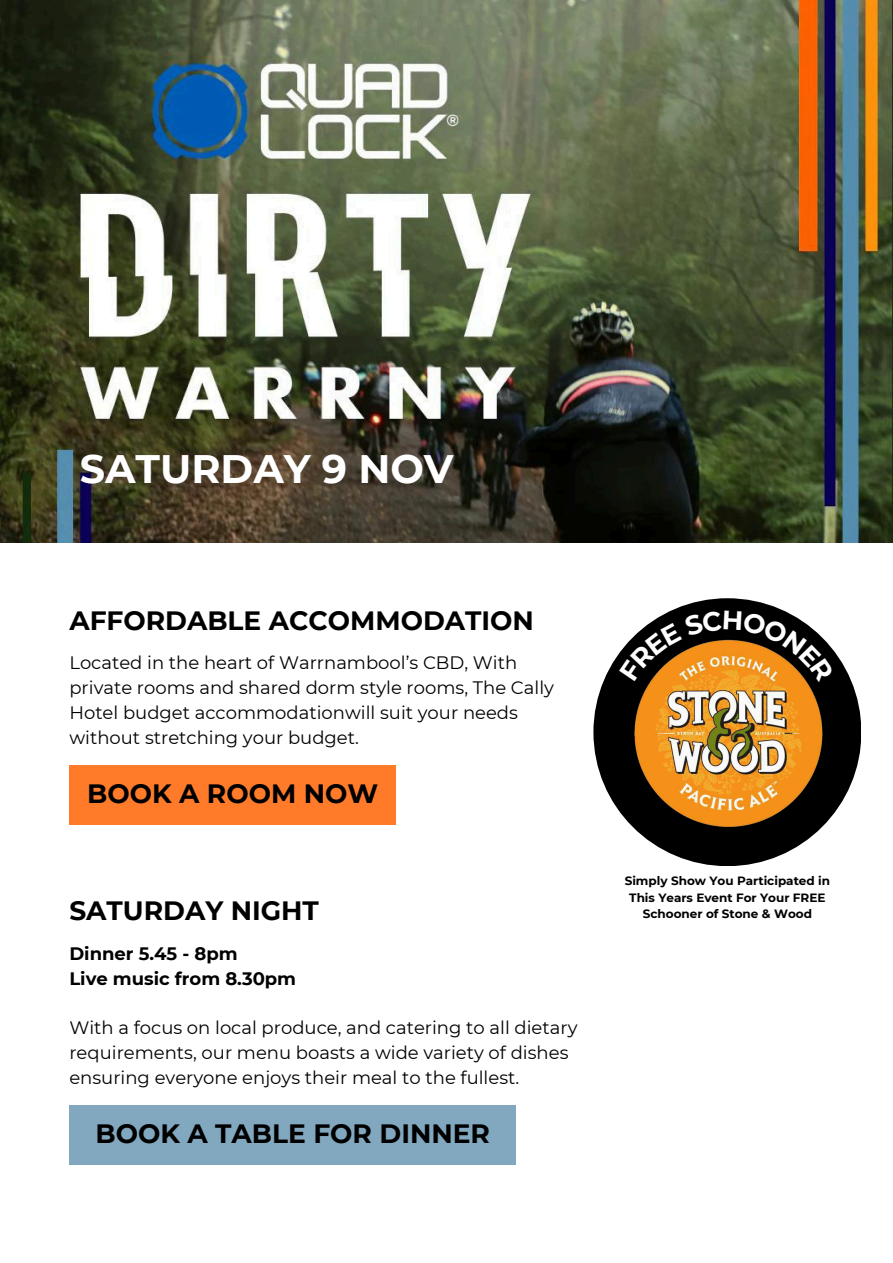
<style>
.page{position:relative;width:893px;height:1263px;background:#fff}
.page>*{position:absolute;margin:0;border:0;box-sizing:border-box;transform-origin:0 0}
.t1{font:700 39.67px "Montserrat";color:#fff}
.t2{font:700 26.47px "Montserrat";color:#000}
.t3{font:18px/24.8px "Montserrat";color:#000}
.t4{font:700 18px/24.8px "Montserrat";color:#000}
.t5{font:700 12px/16.4px "Montserrat";color:#000;text-align:center}
</style>
<div class="page">
<img style="left:0;top:0;width:893px;height:542px">
<div style="left:593px;top:598px;width:268px;height:268px;background:#000;border-radius:50%"></div>
<img style="left:626px;top:683px;width:201px;height:152px">
<div style="left:69px;top:765px;width:327px;height:59px;background:#ff7b29"></div>
<div style="left:69px;top:1105px;width:447px;height:60px;background:#81a8bf"></div>
<svg style="left:619px;top:610px;width:215px;height:73px"></svg>
<h1 class="t1" style="left:80px;top:440px;width:375px">SATURDAY 9 NOV</h1>
<h2 class="t2" style="left:69px;top:601px;width:466px">AFFORDABLE ACCOMMODATION</h2>
<p class="t3" style="left:69px;top:650px;width:486px">Located in the heart of Warrnambool’s CBD, With private rooms and shared dorm style rooms, The Cally Hotel budget accommodationwill suit your needs without stretching your budget.</p>
<h2 class="t2" style="left:87px;top:774px;width:293px">BOOK A ROOM NOW</h2>
<h2 class="t2" style="left:69px;top:892px;width:251px">SATURDAY NIGHT</h2>
<p class="t4" style="left:69px;top:940px;width:228px">Dinner 5.45 - 8pm<br>Live music from 8.30pm</p>
<p class="t3" style="left:69px;top:1015px;width:509px">With a focus on local produce, and catering to all dietary requirements, our menu boasts a wide variety of dishes ensuring everyone enjoys their meal to the fullest.</p>
<h2 class="t2" style="left:95px;top:1115px;width:396px">BOOK A TABLE FOR DINNER</h2>
<p class="t5" style="left:625px;top:872px;width:207px">Simply Show You Participated in<br>This Years Event For Your FREE<br>Schooner of Stone &amp; Wood</p>
</div>
